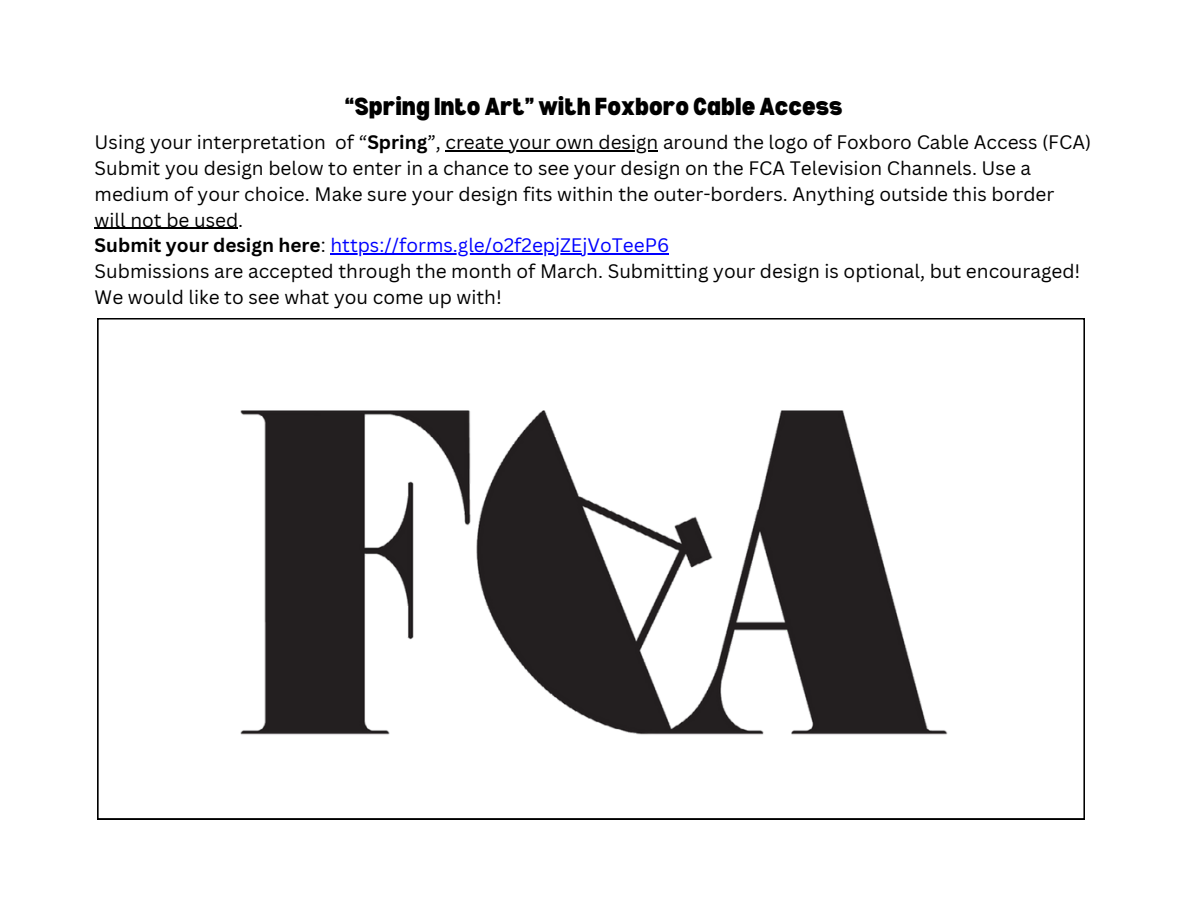
<style>
.page{position:relative;width:1188px;height:918px;background:#fff}
.page>*{position:absolute;margin:0;border:0;box-sizing:border-box;transform-origin:0 0}
.t1{font:900 semi-condensed 24.15px "Bernoru";color:#000}
.t2{font:19.05px/25.8px "Canva Sans";color:#000}
.t3{font:19.05px "Canva Sans";color:#00f}
.s1{font-weight:700}
.s2{font-weight:700;color:#000}
.s3{color:#000}
</style>
<div class="page">
<svg style="left:98px;top:318px;width:986px;height:501px"></svg>
<img style="left:169px;top:351px;width:846px;height:415px">
<hr style="left:446px;top:150px;width:212px;height:1px;background:#000">
<hr style="left:95px;top:228px;width:143px;height:1px;background:#000">
<hr style="left:330px;top:254px;width:339px;height:1px;background:#00f">
<p class="t1" style="left:345px;top:92px;width:499px">“Spring Into Art” with Foxboro Cable Access</p>
<p class="t2" style="left:95px;top:129px;width:998px">Using your interpretation of “<span class="s1">Spring</span>”, create your own design around the logo of Foxboro Cable Access (FCA)</p>
<p class="t2" style="left:95px;top:155px;width:961px">Submit you design below to enter in a chance to see your design on the FCA Television Channels. Use a medium of your choice. Make sure your design fits within the outer-borders. Anything outside this border will not be used.</p>
<p class="t3" style="left:95px;top:232px;width:576px"><span class="s2">Submit your design here</span><span class="s3">:</span> https://forms.gle/o2f2epjZEjVoTeeP6</p>
<p class="t2" style="left:95px;top:258px;width:987px">Submissions are accepted through the month of March. Submitting your design is optional, but encouraged!<br>We would like to see what you come up with!</p>
</div>
